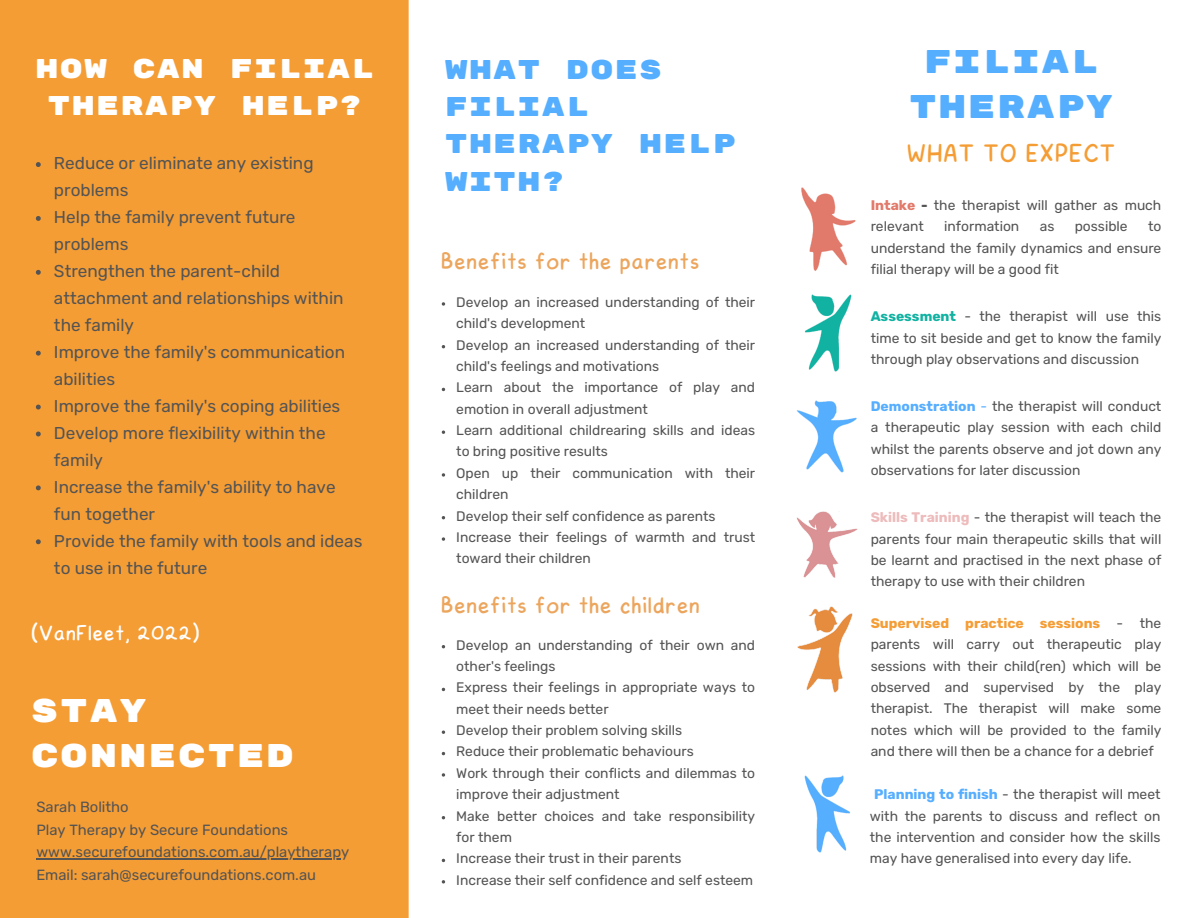
<style>
.page{position:relative;width:1188px;height:918px;background:#fff}
.page>*{position:absolute;margin:0;border:0;box-sizing:border-box;transform-origin:0 0}
.t1{font:32.7px/45.6px "Rubik Mono One";letter-spacing:.05em;color:#56aeff;text-align:center}
.t2{font:32.7px/45px "Rubik Mono One";letter-spacing:.05em;color:#fff}
.t3{font:29.4px "Field Mouse";color:#f59d35}
.t4{font:27px "Field Mouse";color:#eca55d}
.t5{font:27px/37.2px "Rubik Mono One";letter-spacing:.05em;color:#56aeff}
.t6{font:27px/37.2px "Rubik Mono One";letter-spacing:.05em;color:#fff;text-align:center}
.t7{font:25.05px "Field Mouse";color:#fff}
.t8{font:17.1px/27px "Rubik";color:#545454}
.t9{font:14.7px "Rubik";color:#545454}
.t10{font:13.8px/21.3px "Rubik";color:#545454}
.s1{font-weight:700;color:#e27a6b}
.s2{font-weight:700}
.s3{font-weight:700;color:#11b2a2}
.s4{font-weight:700;color:#56aeff}
.s5{color:#56aeff}
.s6{font-weight:700;color:#eebbbc}
.s7{font-weight:700;color:#f59d35}
</style>
<div class="page">
<img style="left:801px;top:187px;width:55px;height:84px">
<img style="left:805px;top:294px;width:47px;height:78px">
<img style="left:797px;top:400px;width:60px;height:72px">
<img style="left:797px;top:511px;width:60px;height:67px">
<img style="left:797px;top:606px;width:55px;height:86px">
<img style="left:804px;top:775px;width:47px;height:77px">
<svg style="left:442px;top:773px;width:3px;height:4px"></svg>
<svg style="left:442px;top:880px;width:3px;height:4px"></svg>
<div style="left:0;top:0;width:409px;height:918px;background:#f59d35"></div>
<svg style="left:442px;top:302px;width:3px;height:4px"></svg>
<svg style="left:442px;top:473px;width:3px;height:4px"></svg>
<svg style="left:442px;top:537px;width:3px;height:4px"></svg>
<svg style="left:36px;top:162px;width:5px;height:5px"></svg>
<svg style="left:36px;top:216px;width:5px;height:5px"></svg>
<svg style="left:36px;top:270px;width:5px;height:5px"></svg>
<svg style="left:36px;top:351px;width:5px;height:5px"></svg>
<svg style="left:36px;top:405px;width:5px;height:5px"></svg>
<svg style="left:36px;top:432px;width:5px;height:4px"></svg>
<svg style="left:36px;top:485px;width:5px;height:5px"></svg>
<svg style="left:36px;top:539px;width:5px;height:5px"></svg>
<hr style="left:36px;top:858px;width:305px;height:1px;background:#545454">
<p class="t6" style="left:35px;top:51px;width:340px">HOW CAN FILIAL<br>THERAPY HELP?</p>
<p class="t8" style="left:54px;top:150px;width:261px">Reduce or eliminate any existing problems</p>
<p class="t8" style="left:54px;top:204px;width:243px">Help the family prevent future problems</p>
<p class="t8" style="left:54px;top:258px;width:291px">Strengthen the parent-child attachment and relationships within the family</p>
<p class="t8" style="left:54px;top:339px;width:293px">Improve the family's communication abilities</p>
<p class="t8" style="left:54px;top:393px;width:288px">Improve the family's coping abilities</p>
<p class="t8" style="left:54px;top:420px;width:273px">Develop more flexibility within the family</p>
<p class="t8" style="left:54px;top:473px;width:283px">Increase the family's ability to have fun together</p>
<p class="t8" style="left:54px;top:527px;width:310px">Provide the family with tools and ideas to use in the future</p>
<p class="t7" style="left:31px;top:623px;width:171px">(VanFleet, 2022)</p>
<p class="t2" style="left:31px;top:689px;width:265px">STAY<br>CONNECTED</p>
<p class="t9" style="left:36px;top:798px;width:94px">Sarah Bolitho</p>
<p class="t9" style="left:36px;top:821px;width:253px">Play Therapy by Secure Foundations</p>
<p class="t9" style="left:36px;top:843px;width:314px">www.securefoundations.com.au/playtherapy</p>
<p class="t9" style="left:36px;top:866px;width:281px">Email: sarah@securefoundations.com.au</p>
<p class="t5" style="left:445px;top:52px;width:292px">WHAT DOES<br>FILIAL<br>THERAPY HELP<br>WITH?</p>
<p class="t4" style="left:441px;top:250px;width:260px">Benefits for the parents</p>
<p class="t10" style="left:456px;top:291px;width:300px">Develop an increased understanding of their child's development</p>
<p class="t10" style="left:456px;top:334px;width:300px">Develop an increased understanding of their child's feelings and motivations</p>
<p class="t10" style="left:456px;top:377px;width:300px">Learn about the importance of play and emotion in overall adjustment</p>
<p class="t10" style="left:456px;top:420px;width:300px">Learn additional childrearing skills and ideas to bring positive results</p>
<p class="t10" style="left:456px;top:462px;width:300px">Open up their communication with their children</p>
<p class="t10" style="left:456px;top:505px;width:261px">Develop their self confidence as parents</p>
<p class="t10" style="left:456px;top:527px;width:300px">Increase their feelings of warmth and trust toward their children</p>
<p class="t4" style="left:441px;top:594px;width:261px">Benefits for the children</p>
<p class="t10" style="left:456px;top:634px;width:300px">Develop an understanding of their own and other's feelings</p>
<p class="t10" style="left:456px;top:677px;width:300px">Express their feelings in appropriate ways to meet their needs better</p>
<p class="t10" style="left:456px;top:720px;width:228px">Develop their problem solving skills</p>
<p class="t10" style="left:456px;top:741px;width:239px">Reduce their problematic behaviours</p>
<p class="t10" style="left:456px;top:762px;width:300px">Work through their conflicts and dilemmas to improve their adjustment</p>
<p class="t10" style="left:456px;top:805px;width:300px">Make better choices and take responsibility for them</p>
<p class="t10" style="left:456px;top:848px;width:227px">Increase their trust in their parents</p>
<p class="t10" style="left:456px;top:869px;width:299px">Increase their self confidence and self esteem</p>
<p class="t1" style="left:909px;top:40px;width:206px">FILIAL<br>THERAPY</p>
<p class="t3" style="left:907px;top:141px;width:211px">WHAT TO EXPECT</p>
<p class="t10" style="left:871px;top:194px;width:292px"><span class="s1">Intake</span> <span class="s2">-</span> the therapist will gather as much relevant</p>
<p class="t10" style="left:944px;top:216px;width:77px">information</p>
<p class="t10" style="left:1040px;top:216px;width:16px">as</p>
<p class="t10" style="left:1075px;top:216px;width:54px">possible</p>
<p class="t10" style="left:871px;top:216px;width:292px;text-align:justify;text-indent:277px">to understand the family dynamics and ensure filial therapy will be a good fit</p>
<p class="t10" style="left:871px;top:306px;width:292px;text-align:justify"><span class="s3">Assessment</span> - the therapist will use this time to sit beside and get to know the family through play observations and discussion</p>
<p class="t10" style="left:871px;top:395px;width:292px;text-align:justify"><span class="s4">Demonstration</span> <span class="s5">-</span> the therapist will conduct a therapeutic play session with each child whilst the parents observe and jot down any observations for later discussion</p>
<p class="t10" style="left:871px;top:507px;width:292px;text-align:justify"><span class="s6">Skills Training</span> - the therapist will teach the parents four main therapeutic skills that will be learnt and practised in the next phase of therapy to use with their children</p>
<p class="t10" style="left:871px;top:612px;width:292px;text-align:justify"><span class="s7">Supervised practice sessions</span> - the parents will carry out therapeutic play sessions with their child(ren) which will be observed and supervised by the play therapist. The therapist will make some notes which will be provided to the family and there will then be a chance for a debrief</p>
<p class="t10" style="left:870px;top:784px;width:292px;text-align:justify;text-indent:4px"><span class="s4">Planning to finish</span> - the therapist will meet with the parents to discuss and reflect on the intervention and consider how the skills may have generalised into every day life.</p>
</div>
